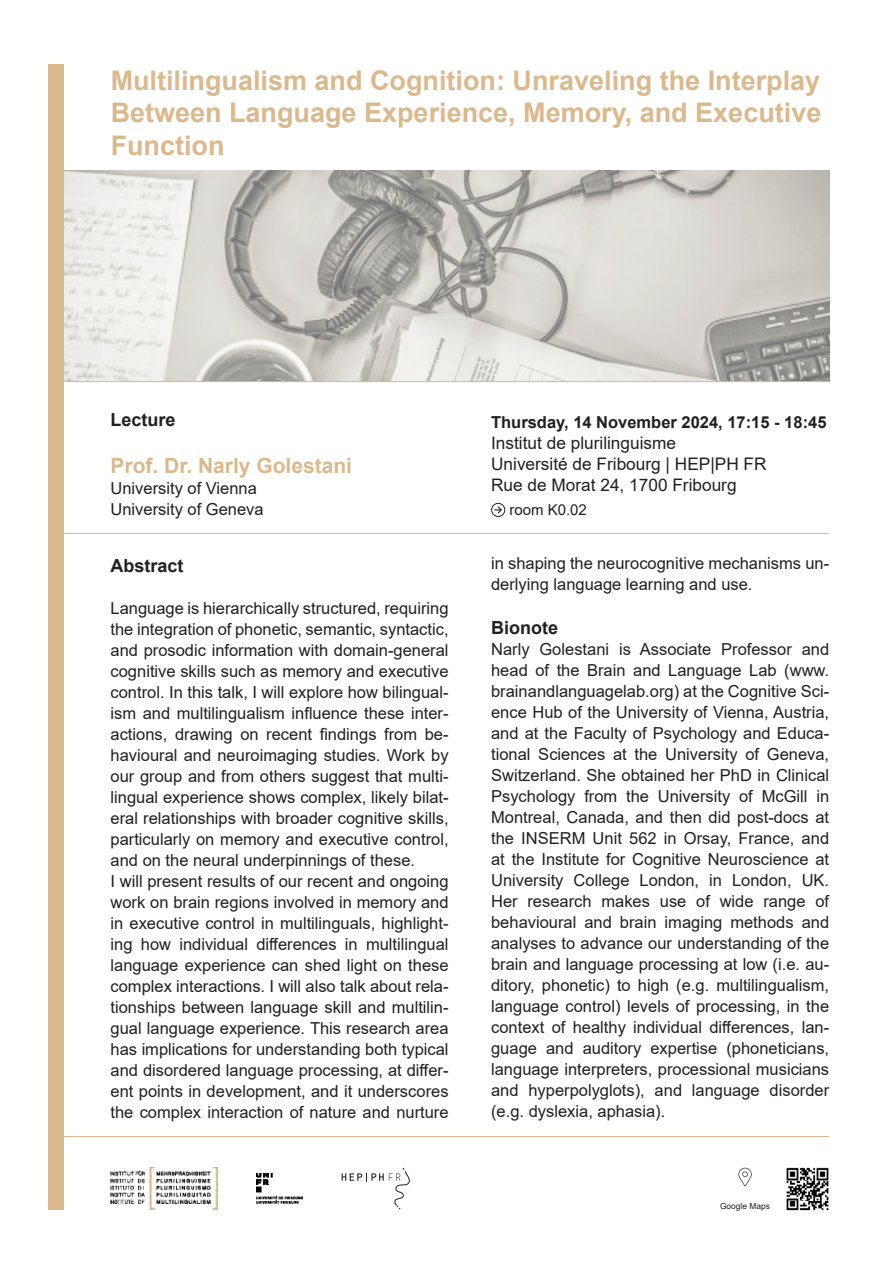
<style>
.page{position:relative;width:893px;height:1263px;background:#fff}
.page>*{position:absolute;margin:0;border:0;box-sizing:border-box;transform-origin:0 0}
.t1{font:700 27px/32.4px "Arial";color:#dbb98d;text-align:justify}
.H2_-_B{font:700 21px "Arial";color:#dbb98d}
.H5_Lauftext_Blocksatz_-_G{font:700 18px "Arial";color:#231f20}
.H3_-_G{font:700 18px "Arial";color:#231f20}
.t2{font:17.25px/21px "Arial";color:#231f20}
.H5_Lauftext_Blocksatz_-_G-2{font:16.5px/21px "Arial";color:#231f20;text-align:justify}
.H4_Lauftext_Flattersatz_-_G{font:16.5px "Arial";color:#231f20}
.t3{font:700 16.5px "Arial";color:#231f20}
.H4_Lauftext_Flattersatz_-_G-2{font:15px "Arial";color:#231f20}
.t4{font:8.4px "Arial";color:#231f20}
</style>
<div class="page">
<img style="left:64px;top:170px;width:765px;height:211px">
<svg style="left:342px;top:1167px;width:68px;height:43px"></svg>
<img style="left:257px;top:1173px;width:45px;height:30px">
<img style="left:786px;top:1167px;width:43px;height:44px">
<svg style="left:738px;top:1168px;width:14px;height:18px"></svg>
<img style="left:111px;top:1168px;width:107px;height:41px">
<hr style="left:48px;top:533px;width:781px;height:1px;background:#dbb98d">
<hr style="left:48px;top:381px;width:781px;height:1px;background:#dbb98d">
<div style="left:48px;top:64px;width:16px;height:1145px;background:#dbb98d"></div>
<hr style="left:48px;top:1136px;width:781px;height:1px;background:#dbb98d">
<svg style="left:491px;top:503px;width:14px;height:14px"></svg>
<h1 class="t1" style="left:111px;top:64px;width:712px">Multilingualism and Cognition: Unraveling the Interplay Between Language Experience, Memory, and Executive Function</h1>
<p class="H3_-_G" style="left:111px;top:407px;width:67px">Lecture</p>
<p class="H2_-_B" style="left:111px;top:450px;width:243px">Prof. Dr. Narly Golestani</p>
<p class="H4_Lauftext_Flattersatz_-_G" style="left:111px;top:476px;width:148px">University of Vienna</p>
<p class="H4_Lauftext_Flattersatz_-_G" style="left:111px;top:497px;width:155px">University of Geneva</p>
<p class="H4_Lauftext_Flattersatz_-_G-2" style="left:509px;top:499px;width:79px">room K0.02</p>
<p class="t3" style="left:491px;top:410px;width:337px">Thursday, 14 November 2024, 17:15 - 18:45</p>
<p class="t2" style="left:491px;top:432px;width:277px">Institut de plurilinguisme<br>Université de Fribourg | HEP|PH FR<br>Rue de Morat 24, 1700 Fribourg</p>
<p class="H5_Lauftext_Blocksatz_-_G" style="left:111px;top:553px;width:75px">Abstract</p>
<p class="H5_Lauftext_Blocksatz_-_G-2" style="left:111px;top:598px;width:340px">Language is hierarchically structured, requiring the integration of phonetic, semantic, syntactic, and prosodic information with domain-general cognitive skills such as memory and executive control. In this talk, I will explore how bilingual&shy;ism and multilingualism influence these inter&shy;actions, drawing on recent findings from be&shy;havioural and neuroimaging studies. Work by our group and from others suggest that multi&shy;lingual experience shows complex, likely bilat&shy;eral relationships with broader cognitive skills, particularly on memory and executive control, and on the neural underpinnings of these.</p>
<p class="H5_Lauftext_Blocksatz_-_G-2" style="left:111px;top:871px;width:340px">I will present results of our recent and ongoing work on brain regions involved in memory and in executive control in multilinguals, highlight&shy;ing how individual differences in multilingual language experience can shed light on these complex interactions. I will also talk about rela&shy;tionships between language skill and multilin&shy;gual language experience. This research area has implications for understanding both typical and disordered language processing, at differ&shy;ent points in development, and it underscores the complex interaction of nature and nurture</p>
<p class="H5_Lauftext_Blocksatz_-_G-2" style="left:491px;top:553px;width:340px">in shaping the neurocognitive mechanisms un&shy;derlying language learning and use.</p>
<p class="H5_Lauftext_Blocksatz_-_G" style="left:491px;top:615px;width:68px">Bionote</p>
<p class="H5_Lauftext_Blocksatz_-_G-2" style="left:491px;top:639px;width:340px">Narly Golestani is Associate Professor and head of the Brain and Language Lab (www. brainandlanguagelab.org) at the Cognitive Sci&shy;ence Hub of the University of Vienna, Austria, and at the Faculty of Psychology and Educa&shy;tional Sciences at the University of Geneva, Switzerland. She obtained her PhD in Clinical Psychology from the University of McGill in Montreal, Canada, and then did post-docs at the INSERM Unit 562 in Orsay, France, and at the Institute for Cognitive Neuroscience at University College London, in London, UK.<br>Her research makes use of wide range of behavioural and brain imaging methods and analyses to advance our understanding of the brain and language processing at low (i.e. au&shy;ditory, phonetic) to high (e.g. multilingualism, language control) levels of processing, in the context of healthy individual differences, lan&shy;guage and auditory expertise (phoneticians, language interpreters, processional musicians and hyperpolyglots), and language disorder (e.g. dyslexia, aphasia).</p>
<p class="t4" style="left:720px;top:1201px;width:51px">Google Maps</p>
</div>
